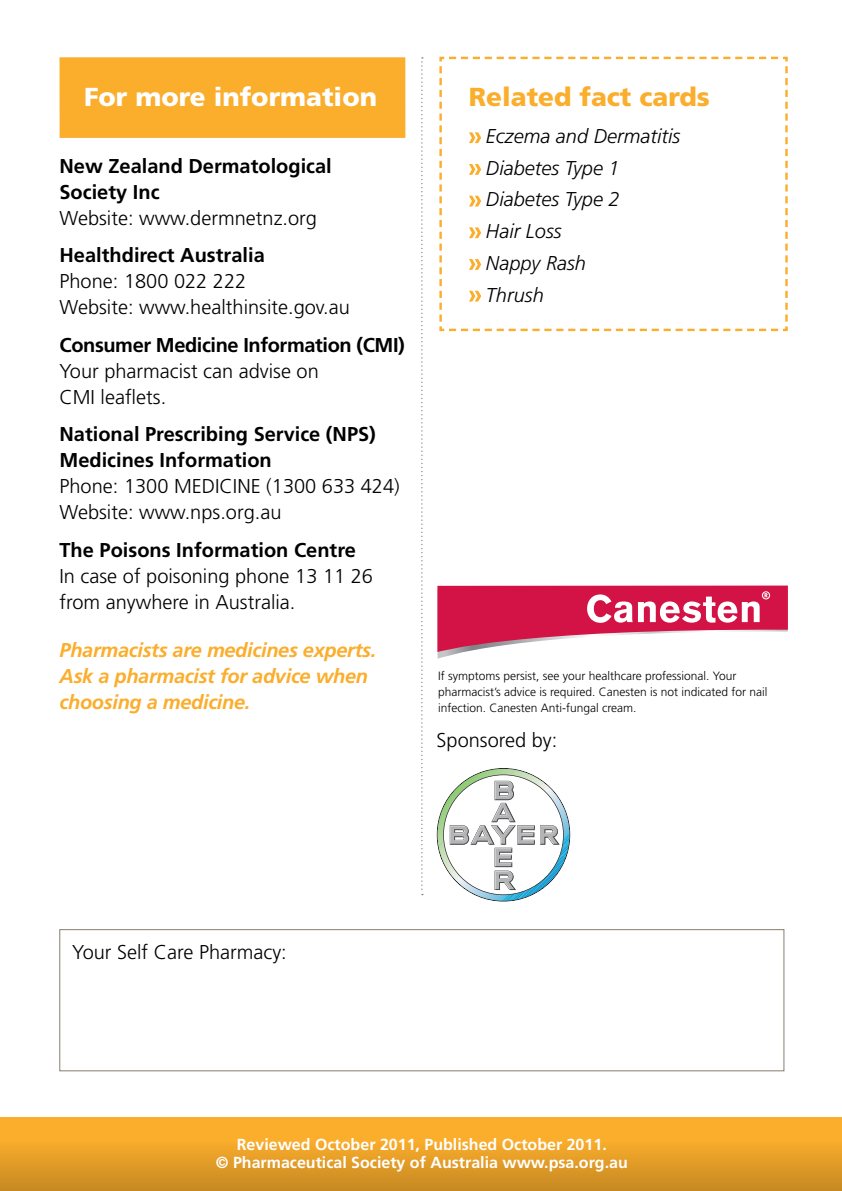
<style>
.page{position:relative;width:842px;height:1191px;background:#fff}
.page>*{position:absolute;margin:0;border:0;box-sizing:border-box;transform-origin:0 0}
.t1{font:900 26px "Frutiger LT Std";color:#fff}
.t2{font:900 26px "Frutiger LT Std";color:#fbad2c}
.t3{font:300 20px/26px "Frutiger LT Std";color:#000}
.t4{font:700 20px/26px "Frutiger LT Std";color:#000}
.t5{font:italic 700 20px/26px "Frutiger LT Std";letter-spacing:-.015em;color:#fbad2c}
.t6{font:italic 300 20px/31.6px "Frutiger LT Std";color:#000}
.t7{font:700 20px "Frutiger LT Std";letter-spacing:-.02em;color:#000}
.t8{font:700 16px/18px "Frutiger LT Std";color:#fff;text-align:center}
.t9{font:300 12px/16px "Frutiger LT Std";color:#000}
</style>
<div class="page">
<div style="left:0;top:1117px;width:842px;height:74px;background:linear-gradient(to bottom,#ffb52e,#cb8c23)"></div>
<svg style="left:421px;top:57px;width:2px;height:838px"></svg>
<div style="left:59px;top:929px;width:725px;height:142px;border:1px solid #887e6e"></div>
<div style="left:60px;top:57px;width:345px;height:81px;background:#fbad2c"></div>
<svg style="left:60px;top:57px;width:27px;height:81px"></svg>
<svg style="left:439px;top:57px;width:349px;height:275px"></svg>
<svg style="left:437px;top:585px;width:351px;height:74px"></svg>
<svg style="left:437px;top:768px;width:133px;height:133px"></svg>
<h1 class="t1" style="left:84px;top:82px;width:294px">For more information</h1>
<p class="t4" style="left:60px;top:153px;width:274px">New Zealand Dermatological<br>Society Inc</p>
<p class="t3" style="left:60px;top:205px;width:259px">Website: www.dermnetnz.org</p>
<p class="t4" style="left:60px;top:242px;width:207px">Healthdirect Australia</p>
<p class="t3" style="left:60px;top:269px;width:292px">Phone: 1800 022 222<br>Website: www.healthinsite.gov.au</p>
<p class="t7" style="left:60px;top:333px;width:347px">Consumer Medicine Information (CMI)</p>
<p class="t3" style="left:60px;top:358px;width:261px">Your pharmacist can advise on<br>CMI leaflets.</p>
<p class="t4" style="left:60px;top:421px;width:318px">National Prescribing Service (NPS)<br>Medicines Information</p>
<p class="t3" style="left:60px;top:473px;width:342px">Phone: 1300 MEDICINE (1300 633 424)<br>Website: www.nps.org.au</p>
<p class="t4" style="left:60px;top:536px;width:298px">The Poisons Information Centre</p>
<p class="t3" style="left:60px;top:563px;width:315px">In case of poisoning phone 13 11 26 from anywhere in Australia.</p>
<p class="t5" style="left:60px;top:637px;width:318px">Pharmacists are medicines experts.<br>Ask a pharmacist for advice when choosing a medicine.</p>
<h1 class="t2" style="left:469px;top:81px;width:242px">Related fact cards</h1>
<p class="t6" style="left:486px;top:121px;width:196px">Eczema and Dermatitis<br>Diabetes Type 1<br>Diabetes Type 2<br>Hair Loss<br>Nappy Rash<br>Thrush</p>
<p class="t9" style="left:438px;top:667px;width:331px">If symptoms persist, see your healthcare professional. Your pharmacist’s advice is required. Canesten is not indicated for nail infection. Canesten Anti-fungal cream.</p>
<p class="t3" style="left:437px;top:727px;width:122px">Sponsored by:</p>
<p class="t3" style="left:72px;top:939px;width:216px">Your Self Care Pharmacy:</p>
<p class="t8" style="left:216px;top:1135px;width:414px">Reviewed October 2011, Published October 2011.<br>© Pharmaceutical Society of Australia www.psa.org.au</p>
</div>
